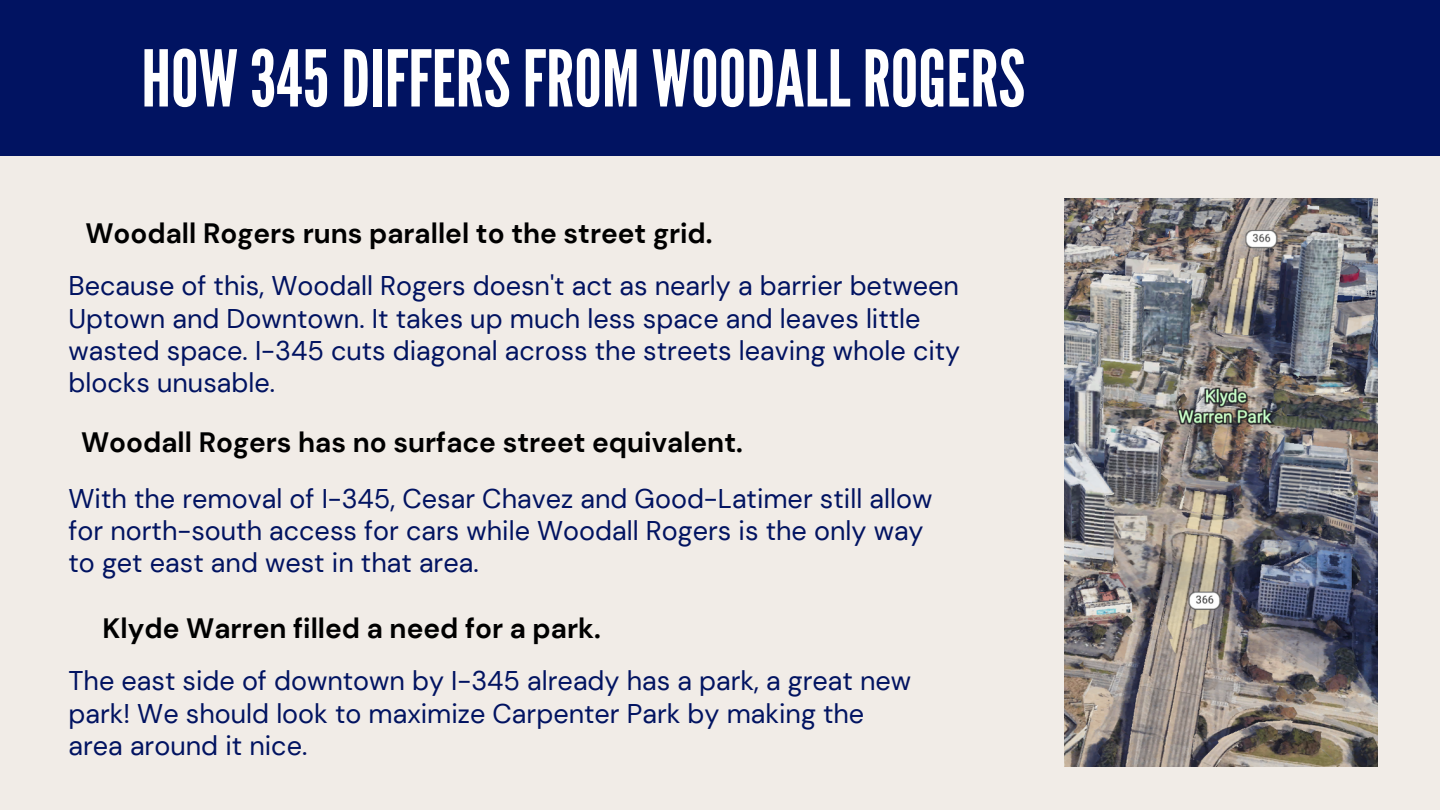
<style>
.page{position:relative;width:1440px;height:810px;background:#f1ece7}
.page>*{position:absolute;margin:0;border:0;box-sizing:border-box;transform-origin:0 0}
.t1{font:78px "League Gothic";color:#fff}
.t2{font:700 28px "DM Sans";color:#000}
.t3{font:27px/32.2px "DM Sans";color:#011361}
</style>
<div class="page">
<img style="left:1064px;top:198px;width:314px;height:568px">
<div style="left:0;top:0;width:1440px;height:155px;background:#011361"></div>
<h1 class="t1" style="left:141px;top:34px;width:885px">HOW 345DIFFERSFROM WOODALLROGERS</h1>
<p class="t2" style="left:85px;top:215px;width:629px">Woodall Rogers runs parallel to the street grid.</p>
<p class="t3" style="left:69px;top:270px;width:893px">Because of this, Woodall Rogers doesn't act as nearly a barrier between Uptown and Downtown. It takes up much less space and leaves little wasted space. I-345 cuts diagonal across the streets leaving whole city blocks unusable.</p>
<p class="t2" style="left:81px;top:425px;width:663px">Woodall Rogers has no surface street equivalent.</p>
<p class="t3" style="left:69px;top:482px;width:865px">With the removal of I-345, Cesar Chavez and Good-Latimer still allow for north-south access for cars while Woodall Rogers is the only way to get east and west in that area.</p>
<p class="t2" style="left:103px;top:610px;width:500px">Klyde Warren filled a need for a park.</p>
<p class="t3" style="left:69px;top:665px;width:844px">The east side of downtown by I-345 already has a park, a great new park! We should look to maximize Carpenter Park by making the area around it nice.</p>
</div>
